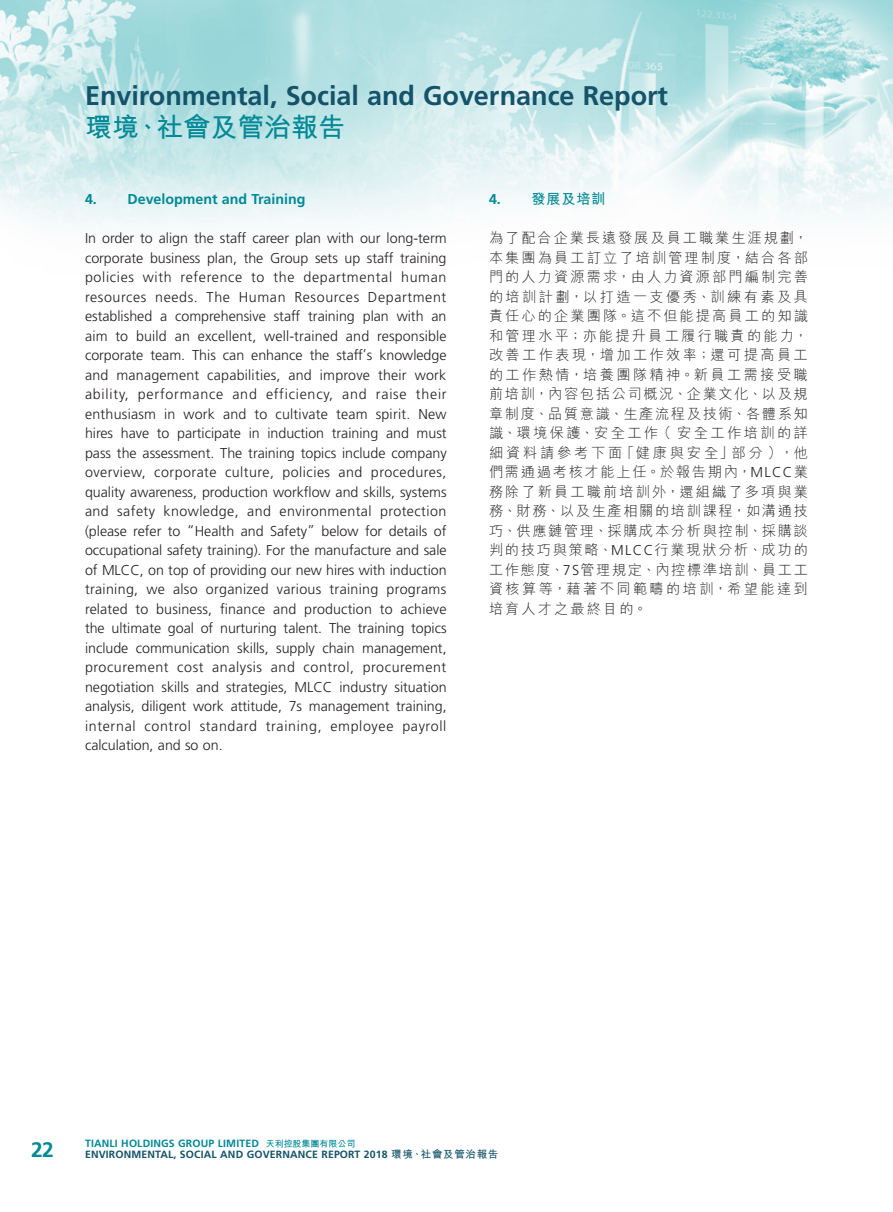
<style>
.page{position:relative;width:893px;height:1212px;background:#fff}
.page>*{position:absolute;margin:0;border:0;box-sizing:border-box;transform-origin:0 0}
.t1{font:700 27px "Frutiger LT Std";color:#145369}
.t2{font:700 27px "M Hei HK";color:#008996}
.t3{font:700 21px "Frutiger LT Std";color:#008996}
.Body_Text{font:300 14.25px/19.5px "Frutiger LT Std";letter-spacing:.045em;color:#231f20;text-align:justify}
.C_Body_Text{font:300 14.25px/19.5px "M Hei HK";letter-spacing:.145em;color:#231f20;text-align:justify}
.Heading_2{font:700 14.25px "Frutiger LT Std";color:#008996}
.C_Heading_2{font:700 14.25px "M Hei HK";letter-spacing:.05em;color:#008996}
.t4{font:700 10.5px/10.5px "Frutiger LT Std";letter-spacing:.015em;color:#145369}
.s1{font-family:"Frutiger LT Std"}
.s2{color:#008996}
.s3{font-family:"M Hei HK";font-size:9px;color:#008996}
.s4{font-family:"M Hei HK"}
</style>
<div class="page">
<img style="left:0;top:0;width:893px;height:228px">
<h1 class="t1" style="left:85px;top:80px;width:584px">Environmental, Social and Governance Report</h1>
<h1 class="t2" style="left:85px;top:107px;width:262px">環境、社會及管治報告</h1>
<p class="Heading_2" style="left:85px;top:191px;width:222px">4. Development and Training</p>
<p class="Body_Text" style="left:85px;top:229px;width:363px">In order to align the staff career plan with our long-term corporate business plan, the Group sets up staff training policies with reference to the departmental human resources needs. The Human Resources Department established a comprehensive staff training plan with an aim to build an excellent, well-trained and responsible corporate team. This can enhance the staff’s knowledge and management capabilities, and improve their work ability, performance and efficiency, and raise their enthusiasm in work and to cultivate team spirit. New hires have to participate in induction training and must pass the assessment. The training topics include company overview, corporate culture, policies and procedures, quality awareness, production workflow and skills, systems and safety knowledge, and environmental protection (please refer to “Health and Safety” below for details of occupational safety training). For the manufacture and sale of MLCC, on top of providing our new hires with induction training, we also organized various training programs related to business, finance and production to achieve the ultimate goal of nurturing talent. The training topics include communication skills, supply chain management, procurement cost analysis and control, procurement negotiation skills and strategies, MLCC industry situation analysis, diligent work attitude, 7s management training, internal control standard training, employee payroll calculation, and so on.</p>
<p class="C_Heading_2" style="left:489px;top:188px;width:118px"><span class="s1">4.</span> 發展及培訓</p>
<p class="C_Body_Text" style="left:489px;top:228px;width:320px">為了配合企業長遠發展及員工職業生涯規劃，本集團為員工訂立了培訓管理制度，結合各部門的人力資源需求，由人力資源部門編制完善的培訓計劃，以打造一支優秀、訓練有素及具責任心的企業團隊。這不但能提高員工的知識和管理水平；亦能提升員工履行職責的能力，改善工作表現，增加工作效率；還可提高員工的工作熱情，培養團隊精神。新員工需接受職前培訓，內容包括公司概況、企業文化、以及規章制度、品質意識、生產流程及技術、各體系知識、環境保護、安全工作﹙安全工作培訓的詳細資料請參考下面「健康與安全」部分﹚，他們需通過考核才能上任。於報告期內，<span class="s1">MLCC</span>業務除了新員工職前培訓外，還組織了多項與業務、財務、以及生產相關的培訓課程，如溝通技巧、供應鏈管理、採購成本分析與控制、採購談判的技巧與策略、<span class="s1">MLCC</span>行業現狀分析、成功的工作態度、<span class="s1">7S</span>管理規定、內控標準培訓、員工工資核算等，藉著不同範疇的培訓，希望能達到培育人才之最終目的。</p>
<h2 class="t3" style="left:31px;top:1137px;width:24px">22</h2>
<p class="t4" style="left:85px;top:1138px;width:415px"><span class="s2">TIANLI HOLDINGS GROUP LIMITED</span> <span class="s3">天利控股集團有限公司<br></span>ENVIRONMENTAL, SOCIAL AND GOVERNANCE REPORT 2018 <span class="s4">環境、社會及管治報告</span></p>
</div>
